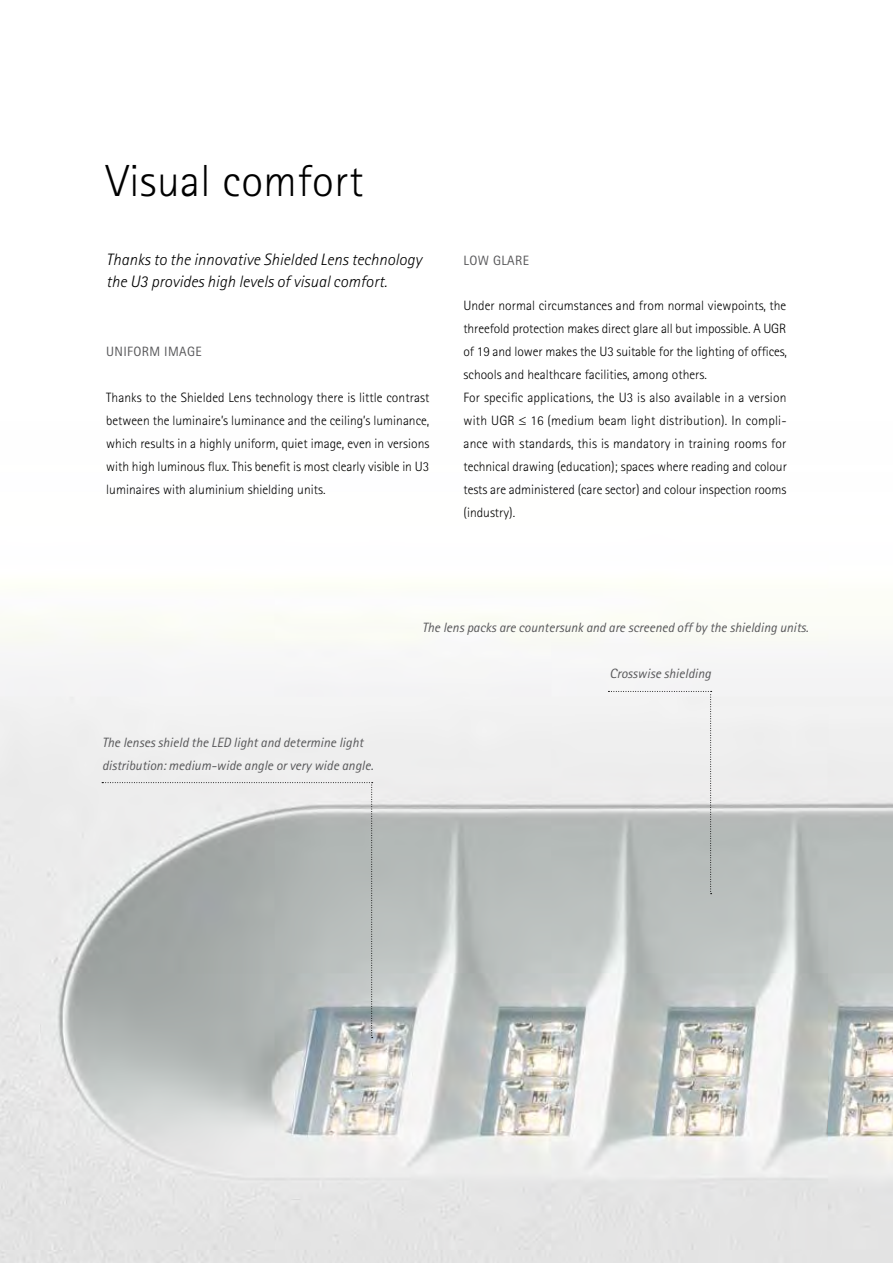
<style>
.page{position:relative;width:893px;height:1263px;background:#fff}
.page>*{position:absolute;margin:0;border:0;box-sizing:border-box;transform-origin:0 0}
.t1{font:300 45px "Rotis Sans Serif";letter-spacing:.01em;color:#000}
.t2{font:italic 300 16.5px/23px "Rotis Sans Serif";letter-spacing:.005em;color:#000}
.t3{font:300 13.5px/23px "Rotis Sans Serif";color:#000}
.t4{font:italic 13.5px/23px "Rotis Sans Serif";color:#58585a}
.t5{font:13.5px "Rotis Sans Serif";letter-spacing:.025em;color:#58585a}
</style>
<div class="page">
<img style="left:0;top:616px;width:893px;height:647px">
<svg style="left:102px;top:782px;width:271px;height:256px;background:#b7bcba"></svg>
<svg style="left:608px;top:691px;width:104px;height:203px"></svg>
<h1 class="t1" style="left:106px;top:155px;width:258px">Visual comfort</h1>
<p class="t2" style="left:106px;top:248px;width:317px">Thanks to the innovative Shielded Lens technology the U3 provides high levels of visual comfort.</p>
<p class="t5" style="left:106px;top:344px;width:97px">UNIFORM IMAGE</p>
<p class="t3" style="left:106px;top:386px;width:325px;text-align:justify">Thanks to the Shielded Lens technology there is little contrast between the luminaire’s luminance and the ceiling’s luminance, which results in a highly uniform, quiet image, even in versions with high luminous flux. This benefit is most clearly visible in U3 luminaires with aluminium shielding units.</p>
<p class="t5" style="left:463px;top:252px;width:67px">LOW GLARE</p>
<p class="t3" style="left:463px;top:294px;width:325px">Under normal circumstances and from normal viewpoints, the threefold protection makes direct glare all but impossible. A UGR of 19 and lower makes the U3 suitable for the lighting of offices, schools and healthcare facilities, among others.<br>For specific applications, the U3 is also available in a version with UGR ≤ 16 (medium beam light distribution). In compli&shy;ance with standards, this is mandatory in training rooms for technical drawing (education); spaces where reading and colour tests are administered (care sector) and colour inspection rooms (industry).</p>
<p class="t4" style="left:102px;top:731px;width:273px">The lenses shield the LED light and determine light distribution: medium-wide angle or very wide angle.</p>
<p class="t4" style="left:422px;top:616px;width:388px">The lens packs are countersunk and are screened off by the shielding units.</p>
<p class="t4" style="left:610px;top:662px;width:103px">Crosswise shielding</p>
</div>
